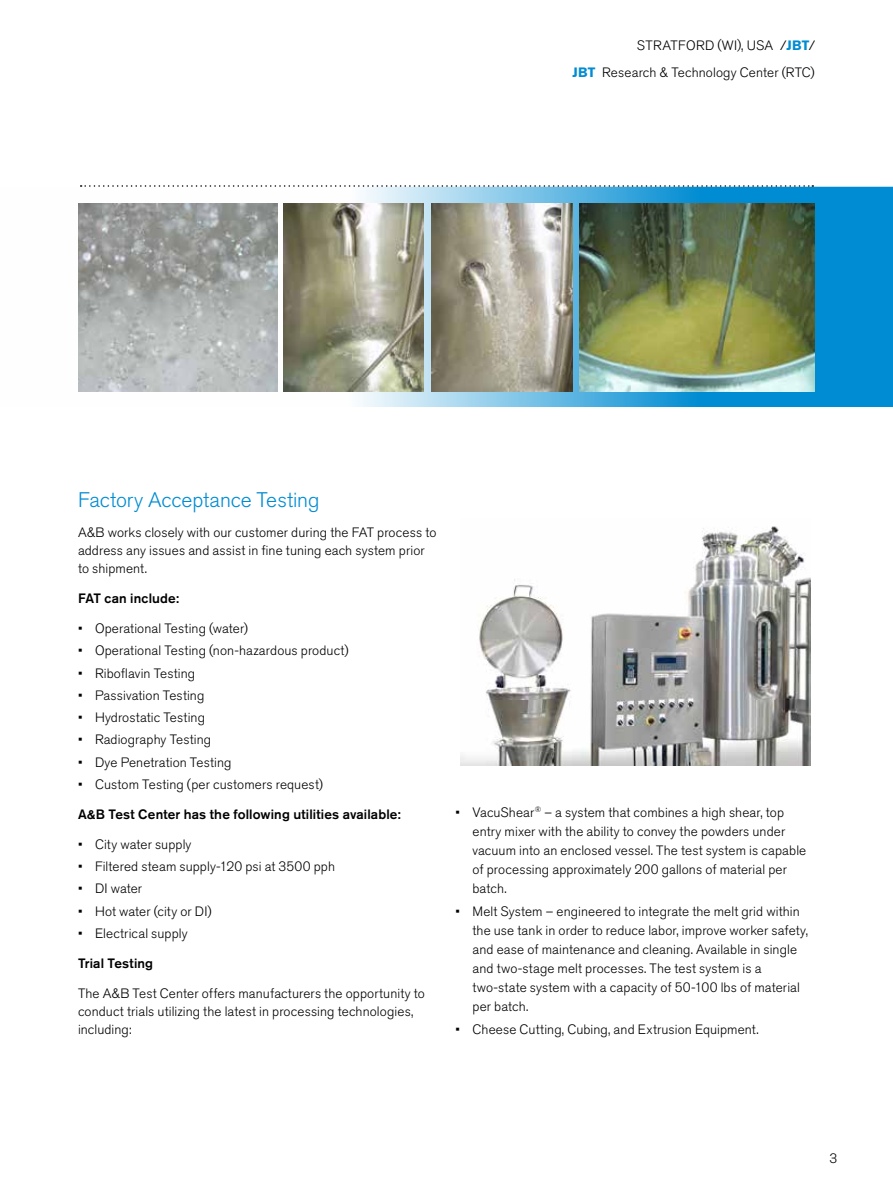
<style>
.page{position:relative;width:893px;height:1191px;background:#fff}
.page>*{position:absolute;margin:0;border:0;box-sizing:border-box;transform-origin:0 0}
.t1{font:300 21px "Akzidenz Grotesk Pro";letter-spacing:-.005em;color:#008cd2}
.t2{font:300 13.5px/18.9px "Akzidenz Grotesk Pro";letter-spacing:.01em;color:#000}
.t3{font:500 13.5px "Akzidenz Grotesk Pro";letter-spacing:.01em;color:#000}
.s1{font-weight:700;color:#008cd2}
</style>
<div class="page">
<svg style="left:78px;top:187px;width:815px;height:220px"></svg>
<svg style="left:81px;top:185px;width:732px;height:2px"></svg>
<img style="left:460px;top:526px;width:350px;height:239px">
<img style="left:78px;top:204px;width:199px;height:187px">
<img style="left:431px;top:204px;width:141px;height:187px">
<img style="left:283px;top:204px;width:141px;height:187px">
<img style="left:579px;top:204px;width:236px;height:187px">
<p class="t2" style="left:637px;top:36px;width:180px">STRATFORD (WI), USA /<span class="s1">JBT</span>/</p>
<p class="t2" style="left:572px;top:63px;width:244px"><span class="s1">JBT</span> Research &amp; Technology Center (RTC)</p>
<h1 class="t1" style="left:78px;top:486px;width:243px">Factory Acceptance Testing</h1>
<p class="t2" style="left:78px;top:523px;width:360px;line-height:18px">A&amp;B works closely with our customer during the FAT process to address any issues and assist in fine tuning each system prior to shipment.</p>
<p class="t3" style="left:78px;top:589px;width:103px">FAT can include:</p>
<p class="t2" style="left:78px;top:619px;width:172px">• Operational Testing (water)</p>
<p class="t2" style="left:78px;top:641px;width:272px">• Operational Testing (non-hazardous product)</p>
<p class="t2" style="left:78px;top:663px;width:119px">• Riboflavin Testing</p>
<p class="t2" style="left:78px;top:685px;width:128px">• Passivation Testing</p>
<p class="t2" style="left:78px;top:708px;width:128px">• Hydrostatic Testing</p>
<p class="t2" style="left:78px;top:730px;width:135px">• Radiography Testing</p>
<p class="t2" style="left:78px;top:752px;width:155px">• Dye Penetration Testing</p>
<p class="t2" style="left:78px;top:774px;width:247px">• Custom Testing (per customers request)</p>
<p class="t3" style="left:78px;top:805px;width:324px">A&amp;B Test Center has the following utilities available:</p>
<p class="t2" style="left:78px;top:834px;width:115px">• City water supply</p>
<p class="t2" style="left:78px;top:857px;width:259px">• Filtered steam supply-120 psi at 3500 pph</p>
<p class="t2" style="left:78px;top:879px;width:66px">• DI water</p>
<p class="t2" style="left:78px;top:901px;width:135px">• Hot water (city or DI)</p>
<p class="t2" style="left:78px;top:923px;width:111px">• Electrical supply</p>
<p class="t3" style="left:78px;top:954px;width:77px">Trial Testing</p>
<p class="t2" style="left:78px;top:984px;width:348px;line-height:18px">The A&amp;B Test Center offers manufacturers the opportunity to conduct trials utilizing the latest in processing technologies, including:</p>
<p class="t2" style="left:472px;top:802px;width:335px;text-indent:-17px">• VacuShear<sup>®</sup> – a system that combines a high shear, top entry mixer with the ability to convey the powders under vacuum into an enclosed vessel. The test system is capable of processing approximately 200 gallons of material per batch.</p>
<p class="t2" style="left:472px;top:901px;width:337px;text-indent:-17px">• Melt System – engineered to integrate the melt grid within the use tank in order to reduce labor, improve worker safety, and ease of maintenance and cleaning. Available in single and two-stage melt processes. The test system is a two-state system with a capacity of 50-100 lbs of material per batch.</p>
<p class="t2" style="left:455px;top:1019px;width:305px">• Cheese Cutting, Cubing, and Extrusion Equipment.</p>
<p class="t2" style="left:829px;top:1148px;width:9px">3</p>
</div>
